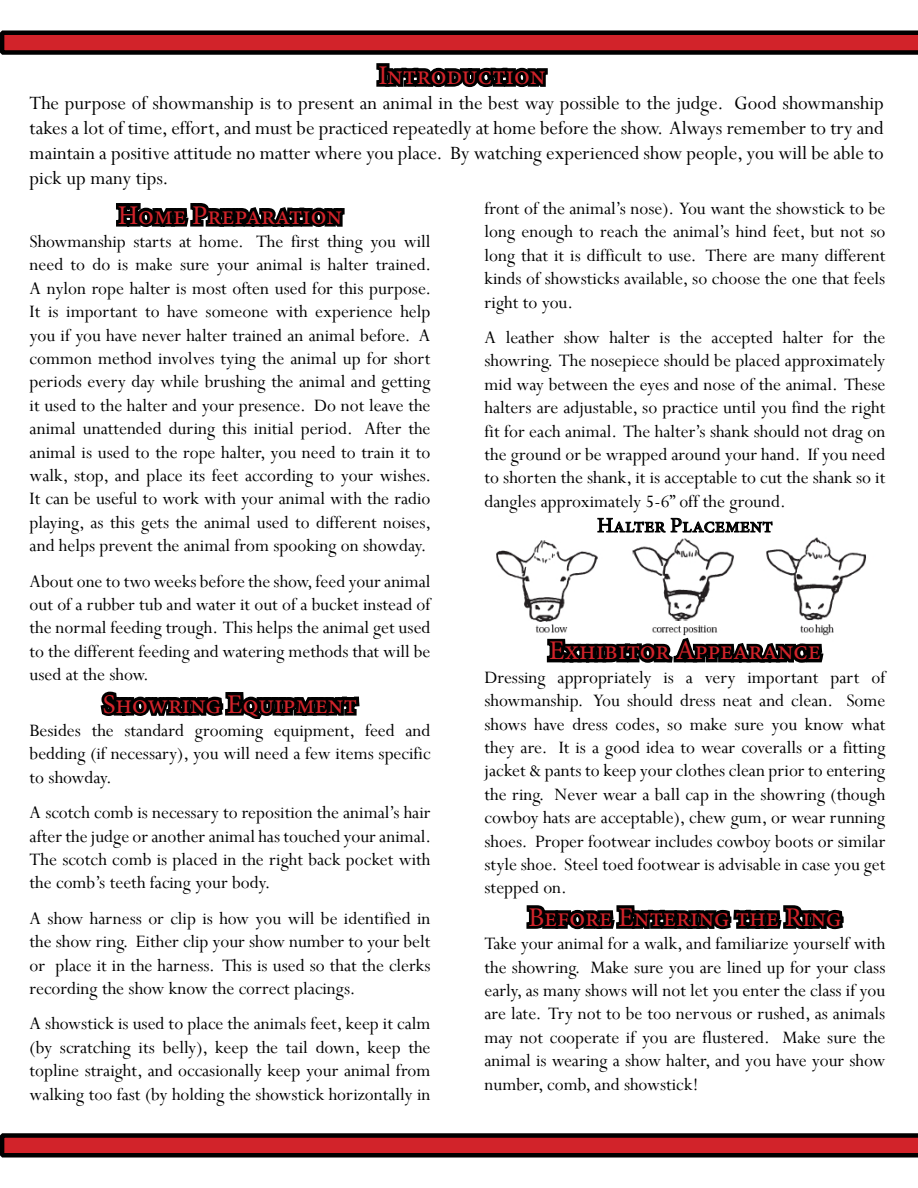
<style>
.page{position:relative;width:918px;height:1188px;background:#fff}
.page>*{position:absolute;margin:0;border:0;box-sizing:border-box;transform-origin:0 0}
.t1{font:27px "Minion Pro";color:#d2232a}
.t2{font:21px/25.2px "Perpetua";color:#000;text-align:justify}
.t3{font:21px "Minion Pro";color:#000}
.t4{font:19.5px/23.4px "Perpetua";color:#000;text-align:justify}
</style>
<div class="page">
<svg style="left:0;top:1133px;width:918px;height:25px;background:#871c21"></svg>
<svg style="left:0;top:30px;width:918px;height:197px"></svg>
<svg style="left:100px;top:691px;width:260px;height:28px"></svg>
<svg style="left:597px;top:517px;width:176px;height:16px"></svg>
<img style="left:496px;top:537px;width:370px;height:98px">
<svg style="left:544px;top:609px;width:283px;height:54px"></svg>
<svg style="left:526px;top:905px;width:318px;height:25px"></svg>
<h1 class="t1" style="left:378px;top:57px;width:169px">Introduction</h1>
<p class="t2" style="left:30px;top:90px;width:856px">The purpose of showmanship is to present an animal in the best way possible to the judge. Good showmanship takes a lot of time, effort, and must be practiced repeatedly at home before the show. Always remember to try and maintain a positive attitude no matter where you place. By watching experienced show people, you will be able to pick up many tips.</p>
<h1 class="t1" style="left:118px;top:197px;width:226px">Home Preparation</h1>
<p class="t4" style="left:30px;top:229px;width:403px">Showmanship starts at home. The first thing you will need to do is make sure your animal is halter trained.<br>A nylon rope halter is most often used for this purpose.<br>It is important to have someone with experience help you if you have never halter trained an animal before. A common method involves tying the animal up for short periods every day while brushing the animal and getting it used to the halter and your presence. Do not leave the animal unattended during this initial period. After the animal is used to the rope halter, you need to train it to walk, stop, and place its feet according to your wishes.<br>It can be useful to work with your animal with the radio playing, as this gets the animal used to different noises, and helps prevent the animal from spooking on showday.</p>
<p class="t4" style="left:30px;top:569px;width:402px">About one to two weeks before the show, feed your animal out of a rubber tub and water it out of a bucket instead of the normal feeding trough. This helps the animal get used to the different feeding and watering methods that will be used at the show.</p>
<h1 class="t1" style="left:103px;top:686px;width:256px">Showring Equipment</h1>
<p class="t4" style="left:30px;top:718px;width:402px">Besides the standard grooming equipment, feed and bedding (if necessary), you will need a few items specific to showday.</p>
<p class="t4" style="left:30px;top:800px;width:403px">A scotch comb is necessary to reposition the animal’s hair after the judge or another animal has touched your animal.<br>The scotch comb is placed in the right back pocket with the comb’s teeth facing your body.</p>
<p class="t4" style="left:30px;top:906px;width:402px">A show harness or clip is how you will be identified in the show ring. Either clip your show number to your belt or place it in the harness. This is used so that the clerks recording the show know the correct placings.</p>
<p class="t4" style="left:30px;top:1012px;width:402px">A showstick is used to place the animals feet, keep it calm (by scratching its belly), keep the tail down, keep the topline straight, and occasionally keep your animal from walking too fast (by holding the showstick horizontally in</p>
<p class="t4" style="left:485px;top:196px;width:402px">front of the animal’s nose). You want the showstick to be long enough to reach the animal’s hind feet, but not so long that it is difficult to use. There are many different kinds of showsticks available, so choose the one that feels right to you.</p>
<p class="t4" style="left:485px;top:325px;width:402px">A leather show halter is the accepted halter for the showring. The nosepiece should be placed approximately mid way between the eyes and nose of the animal. These halters are adjustable, so practice until you find the right fit for each animal. The halter’s shank should not drag on the ground or be wrapped around your hand. If you need to shorten the shank, it is acceptable to cut the shank so it dangles approximately 5-6” off the ground.</p>
<p class="t3" style="left:597px;top:511px;width:177px">Halter Placement</p>
<h1 class="t1" style="left:549px;top:633px;width:273px">Exhibitor Appearance</h1>
<p class="t4" style="left:485px;top:665px;width:402px">Dressing appropriately is a very important part of showmanship. You should dress neat and clean. Some shows have dress codes, so make sure you know what they are. It is a good idea to wear coveralls or a fitting jacket &amp; pants to keep your clothes clean prior to entering the ring. Never wear a ball cap in the showring (though cowboy hats are acceptable), chew gum, or wear running shoes. Proper footwear includes cowboy boots or similar style shoe. Steel toed footwear is advisable in case you get stepped on.</p>
<h1 class="t1" style="left:528px;top:899px;width:315px">Before Entering the Ring</h1>
<p class="t4" style="left:485px;top:932px;width:402px">Take your animal for a walk, and familiarize yourself with the showring. Make sure you are lined up for your class early, as many shows will not let you enter the class if you are late. Try not to be too nervous or rushed, as animals may not cooperate if you are flustered. Make sure the animal is wearing a show halter, and you have your show number, comb, and showstick!</p>
</div>
